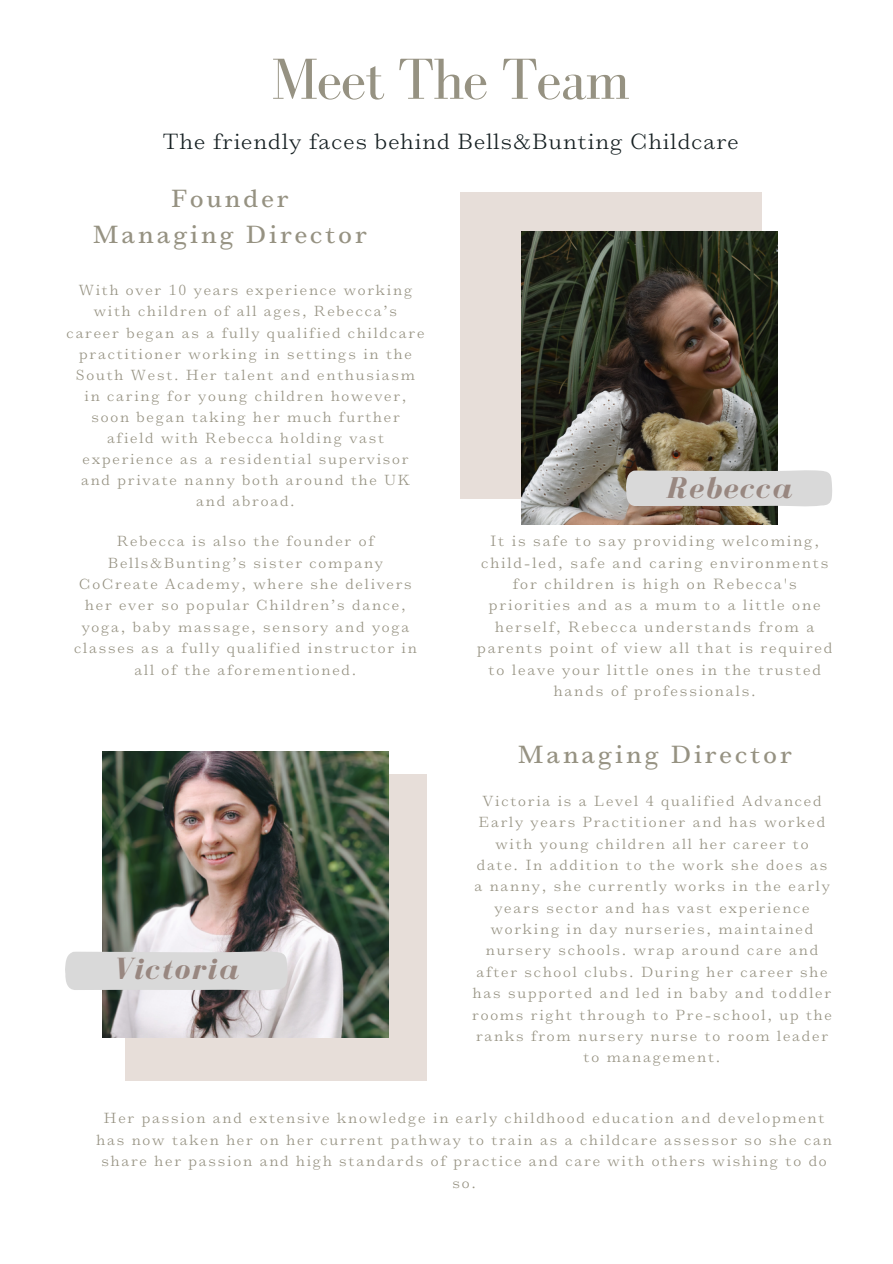
<style>
.page{position:relative;width:893px;height:1264px;background:#fff}
.page>*{position:absolute;margin:0;border:0;box-sizing:border-box;transform-origin:0 0}
.t1{font:59.55px "Bodoni FLF";letter-spacing:-.03em;color:#969282}
.t2{font:italic 700 31.05px "Bodoni FLF";letter-spacing:.05em;color:#988780}
.t3{font:500 26.1px/36px "HK Carta";letter-spacing:.12em;color:#969282;text-align:center}
.t4{font:300 23.1px "HK Carta";letter-spacing:.05em;color:#162022}
.t5{font:300 15.6px/21.5px "HK Carta";letter-spacing:.12em;color:#969282;text-align:center}
.t6{font:300 15.45px/21.3px "HK Carta";letter-spacing:.12em;color:#969282;text-align:center}
</style>
<div class="page">
<div style="left:460px;top:193px;width:301px;height:306px;background:#e7ded9"></div>
<div style="left:125px;top:774px;width:301px;height:306px;background:#e7ded9"></div>
<img style="left:103px;top:752px;width:285px;height:285px">
<svg style="left:65px;top:950px;width:223px;height:41px"></svg>
<img style="left:521px;top:231px;width:256px;height:294px">
<svg style="left:626px;top:469px;width:206px;height:38px"></svg>
<h4 class="t1" style="left:271px;top:47px;width:361px">Meet The Team</h4>
<h3 class="t4" style="left:163px;top:128px;width:577px">The friendly faces behind Bells&amp;Bunting Childcare</h3>
<p class="t3" style="left:93px;top:182px;width:275px">Founder<br>Managing Director</p>
<p class="t6" style="left:67px;top:280px;width:359px">With over 10 years experience working with children of all ages, Rebecca’s career began as a fully qualified childcare practitioner working in settings in the South West. Her talent and enthusiasm in caring for young children however, soon began taking her much further afield with Rebecca holding vast experience as a residential supervisor and private nanny both around the UK and abroad.</p>
<h2 class="t6" style="left:74px;top:531px;width:344px">Rebecca is also the founder of Bells&amp;Bunting’s sister company CoCreate Academy, where she delivers her ever so popular Children’s dance, yoga, baby massage, sensory and yoga classes as a fully qualified instructor in all of the aforementioned.</h2>
<p class="t2" style="left:112px;top:952px;width:128px">Victoria</p>
<p class="t2" style="left:666px;top:471px;width:127px">Rebecca</p>
<p class="t5" style="left:477px;top:531px;width:356px">It is safe to say providing welcoming, child-led, safe and caring environments for children is high on Rebecca's priorities and as a mum to a little one herself, Rebecca understands from a parents point of view all that is required to leave your little ones in the trusted hands of professionals.</p>
<p class="t3" style="left:518px;top:737px;width:275px">Managing Director</p>
<p class="t6" style="left:472px;top:790px;width:361px">Victoria is a Level 4 qualified Advanced Early years Practitioner and has worked with young children all her career to<br>date. In addition to the work she does as a nanny, she currently works in the early years sector and has vast experience working in day nurseries, maintained nursery schools. wrap around care and after school clubs. During her career she has supported and led in baby and toddler rooms right through to Pre-school, up the ranks from nursery nurse to room leader to management.</p>
<p class="t6" style="left:96px;top:1108px;width:736px">Her passion and extensive knowledge in early childhood education and development has now taken her on her current pathway to train as a childcare assessor so she can share her passion and high standards of practice and care with others wishing to do so.</p>
</div>
